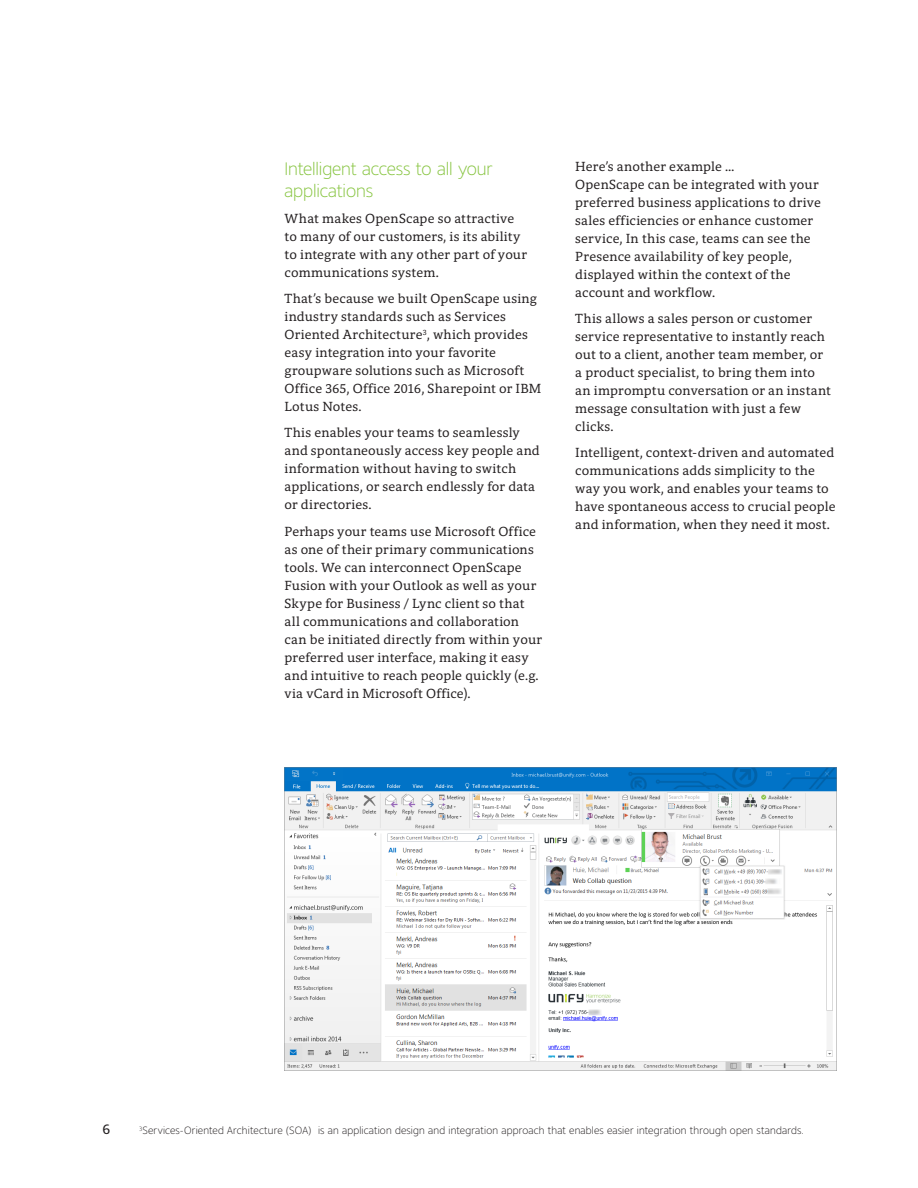
<style>
.page{position:relative;width:918px;height:1188px;background:#fff}
.page>*{position:absolute;margin:0;border:0;box-sizing:border-box;transform-origin:0 0}
.t1{font:300 18px/22.5px "Harmony Sans";letter-spacing:-.005em;color:#86c43f}
.t2{font:13.5px/18px "Harmony Serif";letter-spacing:.01em;color:#231f20}
.Legal_-_Harmony_Sans{font:13.5px "Harmony Sans";color:#231f20}
.t3{font:300 10.5px "Harmony Sans";letter-spacing:.02em;color:#231f20}
</style>
<div class="page">
<img style="left:285px;top:767px;width:552px;height:304px">
<h1 class="t1" style="left:285px;top:157px;width:210px">Intelligent access to all your applications</h1>
<p class="t2" style="left:285px;top:210px;width:244px">What makes OpenScape so attractive to many of our customers, is its ability to integrate with any other part of your communications system.</p>
<p class="t2" style="left:285px;top:290px;width:258px">That’s because we built OpenScape using industry standards such as Services Oriented Architecture<sup>3</sup>, which provides easy integration into your favorite groupware solutions such as Microsoft Office 365, Office 2016, Sharepoint or IBM Lotus Notes.</p>
<p class="t2" style="left:285px;top:424px;width:257px">This enables your teams to seamlessly and spontaneously access key people and information without having to switch applications, or search endlessly for data or directories.</p>
<p class="t2" style="left:285px;top:522px;width:259px">Perhaps your teams use Microsoft Office as one of their primary communications tools. We can interconnect OpenScape Fusion with your Outlook as well as your Skype for Business / Lync client so that all communications and collaboration can be initiated directly from within your preferred user interface, making it easy and intuitive to reach people quickly (e.g. via vCard in Microsoft Office).</p>
<p class="t2" style="left:575px;top:158px;width:247px">Here’s another example …<br>OpenScape can be integrated with your preferred business applications to drive sales efficiencies or enhance customer service, In this case, teams can see the Presence availability of key people, displayed within the context of the account and workflow.</p>
<p class="t2" style="left:575px;top:310px;width:257px">This allows a sales person or customer service representative to instantly reach out to a client, another team member, or a product specialist, to bring them into an impromptu conversation or an instant message consultation with just a few clicks.</p>
<p class="t2" style="left:575px;top:444px;width:262px">Intelligent, context-driven and automated communications adds simplicity to the way you work, and enables your teams to have spontaneous access to crucial people and information, when they need it most.</p>
<p class="Legal_-_Harmony_Sans" style="left:103px;top:1121px;width:9px">6</p>
<p class="t3" style="left:139px;top:1124px;width:666px"><sup>3</sup>Services-Oriented Architecture (SOA) is an application design and integration approach that enables easier integration through open standards.</p>
</div>
